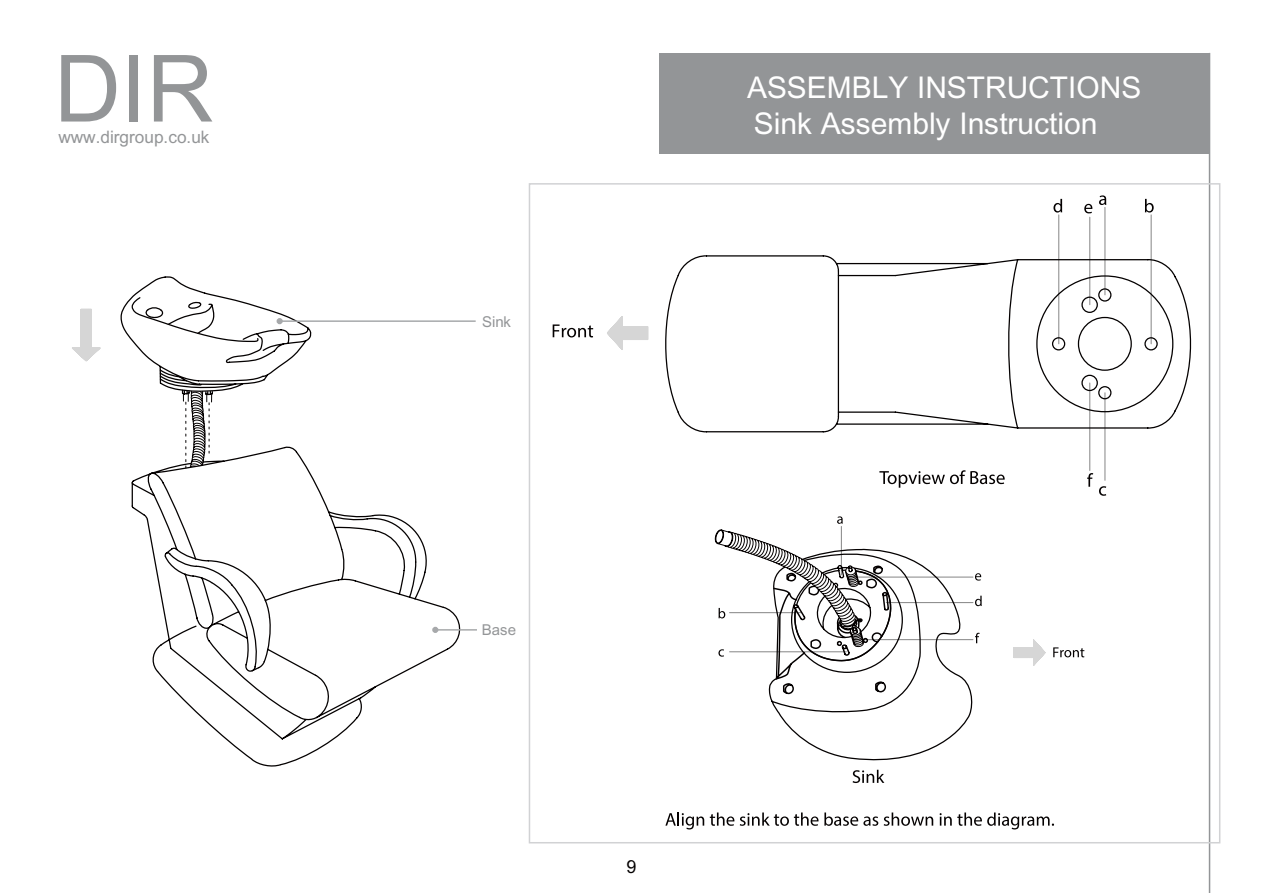
<style>
.page{position:relative;width:1263px;height:893px;background:#fff}
.page>*{position:absolute;margin:0;border:0;box-sizing:border-box;transform-origin:0 0}
.t1{font:93px "+Arial";color:#939597}
.t2{font:30px/36px "+Arial";color:#fff}
.t3{font:18px "+Arial";color:#040000}
.t4{font:17.25px "+Arial";color:#939597}
.t5{font:15px "+Arial";color:#939597}
</style>
<div class="page">
<div style="left:660px;top:53px;width:550px;height:101px;background:#939597"></div>
<hr style="left:1209px;top:53px;width:1px;height:840px;background:#939597">
<svg style="left:266px;top:766px;width:12px;height:1px"></svg>
<svg style="left:72px;top:309px;width:28px;height:52px"></svg>
<svg style="left:131px;top:470px;width:330px;height:296px"></svg>
<svg style="left:120px;top:276px;width:192px;height:194px"></svg>
<hr style="left:280px;top:320px;width:196px;height:2px;background:#a7a9ab">
<svg style="left:432px;top:627px;width:6px;height:6px"></svg>
<hr style="left:435px;top:629px;width:42px;height:2px;background:#a7a9ab">
<svg style="left:553px;top:324px;width:40px;height:13px"></svg>
<svg style="left:1099px;top:195px;width:7px;height:10px"></svg>
<svg style="left:1053px;top:199px;width:9px;height:14px"></svg>
<svg style="left:1145px;top:199px;width:9px;height:14px"></svg>
<svg style="left:1099px;top:486px;width:7px;height:10px"></svg>
<svg style="left:1084px;top:204px;width:8px;height:9px"></svg>
<svg style="left:1087px;top:473px;width:6px;height:14px"></svg>
<svg style="left:879px;top:470px;width:126px;height:18px"></svg>
<svg style="left:607px;top:316px;width:41px;height:34px"></svg>
<hr style="left:1089px;top:217px;width:1px;height:88px;background:#858585">
<hr style="left:1089px;top:383px;width:1px;height:87px;background:#858585">
<hr style="left:1105px;top:393px;width:1px;height:87px;background:#858585">
<hr style="left:1058px;top:215px;width:1px;height:129px;background:#858585">
<hr style="left:1151px;top:215px;width:1px;height:129px;background:#858585">
<hr style="left:1105px;top:207px;width:1px;height:88px;background:#858585">
<svg style="left:665px;top:255px;width:527px;height:178px"></svg>
<svg style="left:665px;top:812px;width:39px;height:17px"></svg>
<svg style="left:710px;top:812px;width:24px;height:14px"></svg>
<svg style="left:740px;top:812px;width:78px;height:14px"></svg>
<svg style="left:824px;top:812px;width:54px;height:14px"></svg>
<svg style="left:884px;top:812px;width:49px;height:14px"></svg>
<svg style="left:940px;top:812px;width:114px;height:17px"></svg>
<svg style="left:1053px;top:647px;width:31px;height:10px"></svg>
<svg style="left:975px;top:596px;width:7px;height:10px"></svg>
<svg style="left:975px;top:573px;width:6px;height:8px"></svg>
<svg style="left:975px;top:633px;width:5px;height:10px"></svg>
<svg style="left:853px;top:770px;width:31px;height:13px"></svg>
<svg style="left:1014px;top:640px;width:31px;height:25px"></svg>
<svg style="left:769px;top:555px;width:205px;height:206px"></svg>
<svg style="left:715px;top:516px;width:188px;height:179px"></svg>
<h1 class="t1" style="left:54px;top:25px;width:161px">DIR</h1>
<p class="t4" style="left:58px;top:125px;width:153px">www.dirgroup.co.uk</p>
<p class="t5" style="left:482px;top:311px;width:31px">Sink</p>
<p class="t2" style="left:747px;top:70px;width:396px">ASSEMBLY INSTRUCTIONS<br>Sink Assembly Instruction</p>
<p class="t5" style="left:482px;top:619px;width:36px">Base</p>
<p class="t3" style="left:626px;top:854px;width:11px">9</p>
</div>
